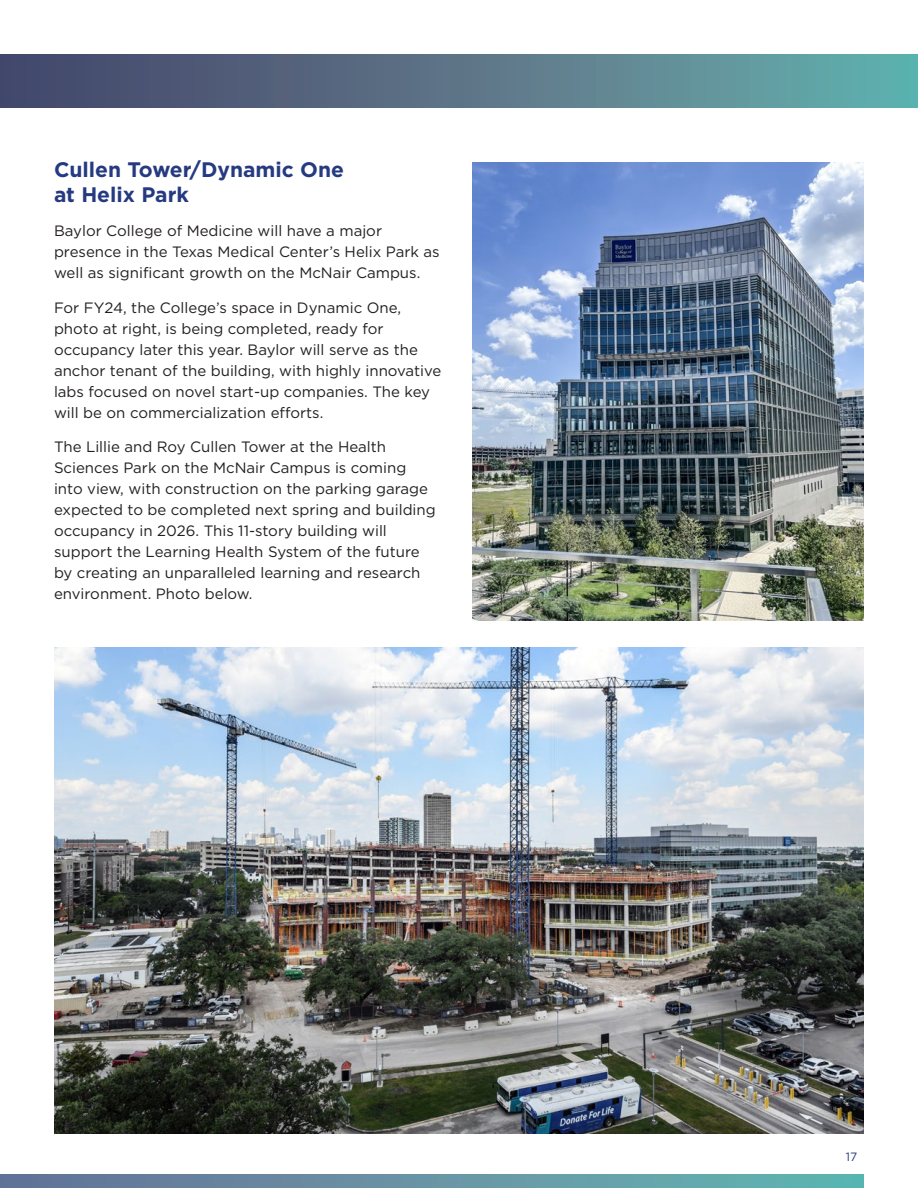
<style>
.page{position:relative;width:918px;height:1188px;background:#fff}
.page>*{position:absolute;margin:0;border:0;box-sizing:border-box;transform-origin:0 0}
.t1{font:700 21px/25.2px "Gotham";color:#253a80}
.t2{font:15px/21px "Gotham";color:#231f20}
.t3{font:12px "Gotham";color:#253a80}
</style>
<div class="page">
<img style="left:472px;top:162px;width:392px;height:458px">
<div style="left:0;top:54px;width:918px;height:54px;background:linear-gradient(to right,#484267,#68aeac)"></div>
<img style="left:54px;top:647px;width:810px;height:487px">
<svg style="left:0;top:1174px;width:864px;height:14px;background:#6494a4"></svg>
<h1 class="t1" style="left:54px;top:157px;width:292px">Cullen Tower/Dynamic One at Helix Park</h1>
<p class="t2" style="left:54px;top:220px;width:387px">Baylor College of Medicine will have a major presence in the Texas Medical Center’s Helix Park as well as significant growth on the McNair Campus.</p>
<p class="t2" style="left:54px;top:297px;width:389px">For FY24, the College’s space in Dynamic One, photo at right, is being completed, ready for occupancy later this year. Baylor will serve as the anchor tenant of the building, with highly innovative labs focused on novel start-up companies. The key will be on commercialization efforts.</p>
<p class="t2" style="left:54px;top:436px;width:383px">The Lillie and Roy Cullen Tower at the Health Sciences Park on the McNair Campus is coming into view, with construction on the parking garage expected to be completed next spring and building occupancy in 2026. This 11-story building will support the Learning Health System of the future by creating an unparalleled learning and research environment. Photo below.</p>
<p class="t3" style="left:846px;top:1149px;width:13px">17</p>
</div>
